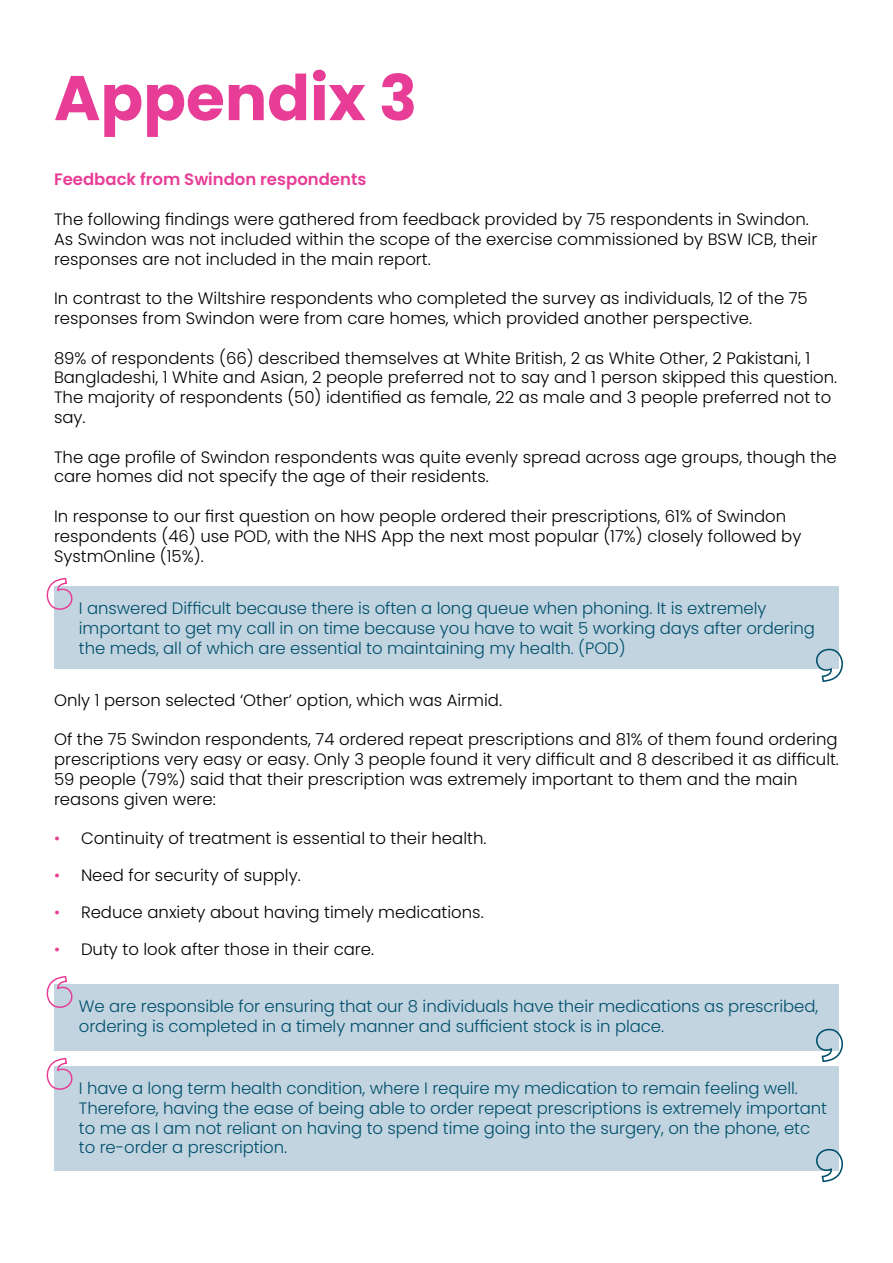
<style>
.page{position:relative;width:893px;height:1263px;background:#fff}
.page>*{position:absolute;margin:0;border:0;box-sizing:border-box;transform-origin:0 0}
.t1{font:700 63px "Poppins";color:#e83d96}
.t2{font:300 16.5px/19.8px "Poppins";color:#000}
.t3{font:300 16.5px/19.8px "Poppins";letter-spacing:-.005em;color:#004f6b}
.t4{font:600 16.5px "Poppins";color:#e83d96}
.s1{color:#e83d96}
</style>
<div class="page">
<div style="left:54px;top:586px;width:785px;height:83px;background:#c2d4e0"></div>
<svg style="left:46px;top:577px;width:27px;height:33px"></svg>
<svg style="left:816px;top:648px;width:27px;height:34px"></svg>
<div style="left:54px;top:984px;width:785px;height:66px;background:#c2d4e0"></div>
<svg style="left:46px;top:976px;width:27px;height:32px"></svg>
<svg style="left:816px;top:1028px;width:27px;height:34px"></svg>
<div style="left:54px;top:1066px;width:785px;height:105px;background:#c2d4e0"></div>
<svg style="left:46px;top:1057px;width:27px;height:33px"></svg>
<svg style="left:816px;top:1148px;width:27px;height:35px"></svg>
<h1 class="t1" style="left:54px;top:62px;width:365px">Appendix 3</h1>
<p class="t4" style="left:54px;top:170px;width:314px">Feedback from Swindon respondents</p>
<p class="t2" style="left:54px;top:209px;width:765px">The following findings were gathered from feedback provided by 75 respondents in Swindon.<br>As Swindon was not included within the scope of the exercise commissioned by BSW ICB, their responses are not included in the main report.</p>
<p class="t2" style="left:54px;top:288px;width:755px">In contrast to the Wiltshire respondents who completed the survey as individuals, 12 of the 75 responses from Swindon were from care homes, which provided another perspective.</p>
<p class="t2" style="left:54px;top:348px;width:785px">89% of respondents (66) described themselves at White British, 2 as White Other, 2 Pakistani, 1<br>Bangladeshi, 1 White and Asian, 2 people preferred not to say and 1 person skipped this question.<br>The majority of respondents (50) identified as female, 22 as male and 3 people preferred not to say.</p>
<p class="t2" style="left:54px;top:447px;width:784px">The age profile of Swindon respondents was quite evenly spread across age groups, though the care homes did not specify the age of their residents.</p>
<p class="t2" style="left:54px;top:506px;width:749px">In response to our first question on how people ordered their prescriptions, 61% of Swindon respondents (46) use POD, with the NHS App the next most popular (17%) closely followed by<br>SystmOnline (15%).</p>
<p class="t3" style="left:79px;top:598px;width:738px">I answered Difficult because there is often a long queue when phoning. It is extremely important to get my call in on time because you have to wait 5 working days after ordering the meds, all of which are essential to maintaining my health. (POD)</p>
<p class="t2" style="left:54px;top:690px;width:449px">Only 1 person selected ‘Other’ option, which was Airmid.</p>
<p class="t2" style="left:54px;top:730px;width:786px">Of the 75 Swindon respondents, 74 ordered repeat prescriptions and 81% of them found ordering prescriptions very easy or easy. Only 3 people found it very difficult and 8 described it as difficult.<br>59 people (79%) said that their prescription was extremely important to them and the main reasons given were:</p>
<p class="t2" style="left:54px;top:829px;width:434px"><span class="s1">•</span> Continuity of treatment is essential to their health.</p>
<p class="t2" style="left:54px;top:865px;width:248px"><span class="s1">•</span> Need for security of supply.</p>
<p class="t2" style="left:54px;top:902px;width:431px"><span class="s1">•</span> Reduce anxiety about having timely medications.</p>
<p class="t2" style="left:54px;top:939px;width:322px"><span class="s1">•</span> Duty to look after those in their care.</p>
<p class="t3" style="left:79px;top:996px;width:741px">We are responsible for ensuring that our 8 individuals have their medications as prescribed, ordering is completed in a timely manner and sufficient stock is in place.</p>
<p class="t3" style="left:79px;top:1078px;width:750px">I have a long term health condition, where I require my medication to remain feeling well.<br>Therefore, having the ease of being able to order repeat prescriptions is extremely important to me as I am not reliant on having to spend time going into the surgery, on the phone, etc to re-order a prescription.</p>
</div>
